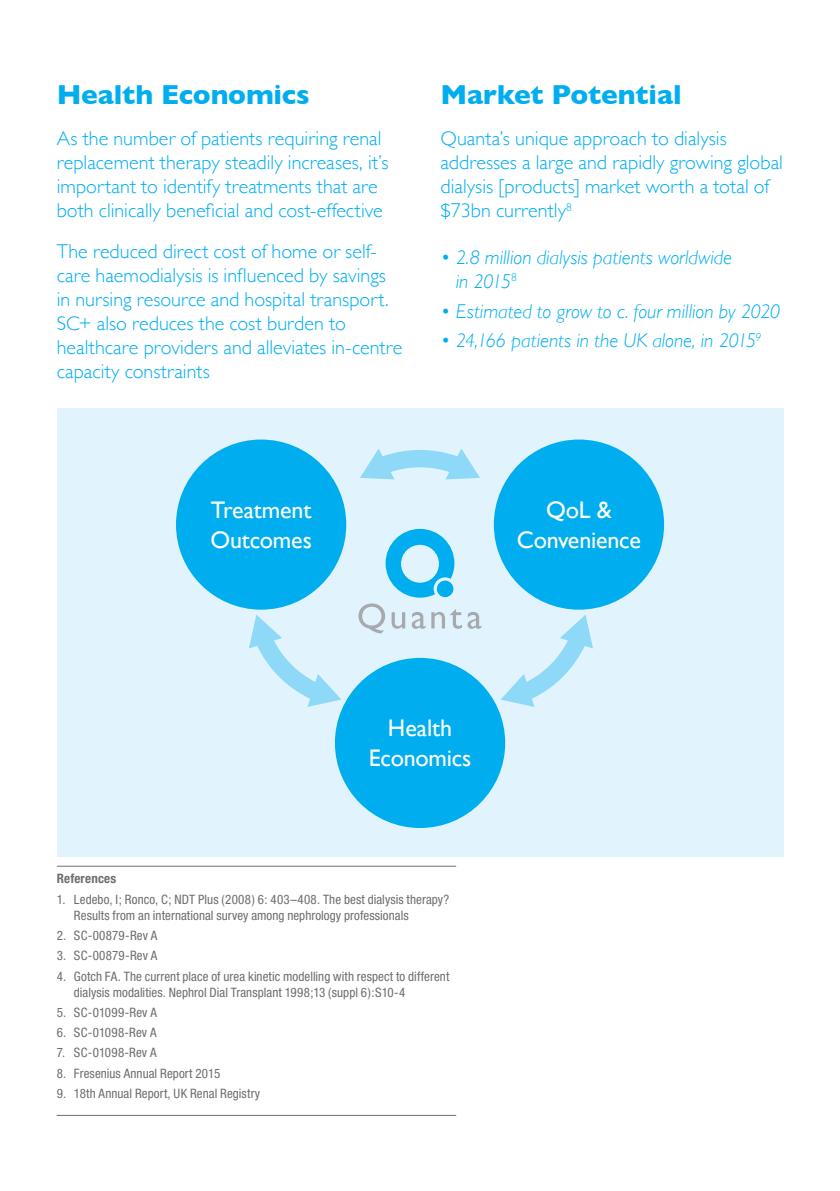
<style>
.page{position:relative;width:840px;height:1191px;background:#fff}
.page>*{position:absolute;margin:0;border:0;box-sizing:border-box;transform-origin:0 0}
.t1{font:700 28px "Gill Sans";letter-spacing:-.005em;color:#00aeef}
.t2{font:24px/30px "Gill Sans";letter-spacing:-.01em;color:#fff;text-align:center}
.t3{font:300 20px/24px "Gill Sans";color:#00aeef}
.t4{font:italic 300 20px/24px "Gill Sans";letter-spacing:-.005em;color:#00aeef}
.t5{font:condensed 13px/16px "Helvetica Neue";letter-spacing:.005em;color:#6d6e71}
.t6{font:700 condensed 13px "Helvetica Neue";letter-spacing:.01em;color:#6d6e71}
</style>
<div class="page">
<div style="left:57px;top:408px;width:725px;height:448px;background:#e1f4fd"></div>
<svg style="left:385px;top:529px;width:69px;height:68px"></svg>
<div style="left:436px;top:580px;width:17px;height:17px;background:#00aeef;border-radius:50%"></div>
<svg style="left:358px;top:603px;width:27px;height:30px"></svg>
<svg style="left:391px;top:612px;width:14px;height:17px"></svg>
<svg style="left:411px;top:612px;width:14px;height:17px"></svg>
<svg style="left:431px;top:609px;width:50px;height:20px"></svg>
<div style="left:493px;top:439px;width:170px;height:170px;background:#00aeef;border-radius:50%"></div>
<div style="left:176px;top:439px;width:170px;height:170px;background:#00aeef;border-radius:50%"></div>
<div style="left:335px;top:658px;width:170px;height:170px;background:#00aeef;border-radius:50%"></div>
<svg style="left:360px;top:449px;width:120px;height:30px"></svg>
<svg style="left:501px;top:615px;width:91px;height:92px"></svg>
<svg style="left:249px;top:615px;width:92px;height:92px"></svg>
<hr style="left:57px;top:866px;width:399px;height:1px;background:#6d6e71">
<hr style="left:57px;top:1115px;width:399px;height:1px;background:#6d6e71">
<h1 class="t1" style="left:57px;top:73px;width:254px">Health Economics</h1>
<p class="t3" style="left:57px;top:126px;width:333px">As the number of patients requiring renal replacement therapy steadily increases, it’s important to identify treatments that are both clinically beneficial and cost-effective</p>
<p class="t3" style="left:57px;top:239px;width:347px">The reduced direct cost of home or self&shy;care haemodialysis is influenced by savings in nursing resource and hospital transport.<br>SC+ also reduces the cost burden to healthcare providers and alleviates in-centre capacity constraints</p>
<h1 class="t1" style="left:440px;top:73px;width:242px">Market Potential</h1>
<p class="t3" style="left:440px;top:126px;width:344px">Quanta’s unique approach to dialysis addresses a large and rapidly growing global dialysis [products] market worth a total of $73bn currently<sup>8</sup></p>
<p class="t4" style="left:455px;top:245px;width:278px;text-indent:-15px">• 2.8 million dialysis patients worldwide in 2015<sup>8</sup></p>
<p class="t4" style="left:440px;top:299px;width:341px">• Estimated to grow to c. four million by 2020</p>
<p class="t4" style="left:440px;top:329px;width:322px">• 24,166 patients in the UK alone, in 2015<sup>9</sup></p>
<p class="t2" style="left:210px;top:494px;width:103px;text-align:left">Treatment<br>Outcomes</p>
<p class="t2" style="left:516px;top:494px;width:125px">QoL &amp;<br>Convenience</p>
<p class="t2" style="left:368px;top:713px;width:104px">Health<br>Economics</p>
<p class="t6" style="left:57px;top:871px;width:61px">References</p>
<p class="t5" style="left:74px;top:891px;width:377px;text-indent:-17px">1. Ledebo, I; Ronco, C; NDT Plus (2008) 6: 403–408. The best dialysis therapy?<br>Results from an international survey among nephrology professionals</p>
<p class="t5" style="left:57px;top:927px;width:102px">2. SC-00879-Rev A</p>
<p class="t5" style="left:57px;top:947px;width:102px">3. SC-00879-Rev A</p>
<p class="t5" style="left:74px;top:967px;width:377px;text-indent:-17px">4. Gotch FA. The current place of urea kinetic modelling with respect to different dialysis modalities. Nephrol Dial Transplant 1998;13 (suppl 6):S10-4</p>
<p class="t5" style="left:57px;top:1004px;width:101px">5. SC-01099-Rev A</p>
<p class="t5" style="left:57px;top:1024px;width:101px">6. SC-01098-Rev A</p>
<p class="t5" style="left:57px;top:1044px;width:101px">7. SC-01098-Rev A</p>
<p class="t5" style="left:57px;top:1065px;width:165px">8. Fresenius Annual Report 2015</p>
<p class="t5" style="left:57px;top:1085px;width:205px">9. 18th Annual Report, UK Renal Registry</p>
</div>
